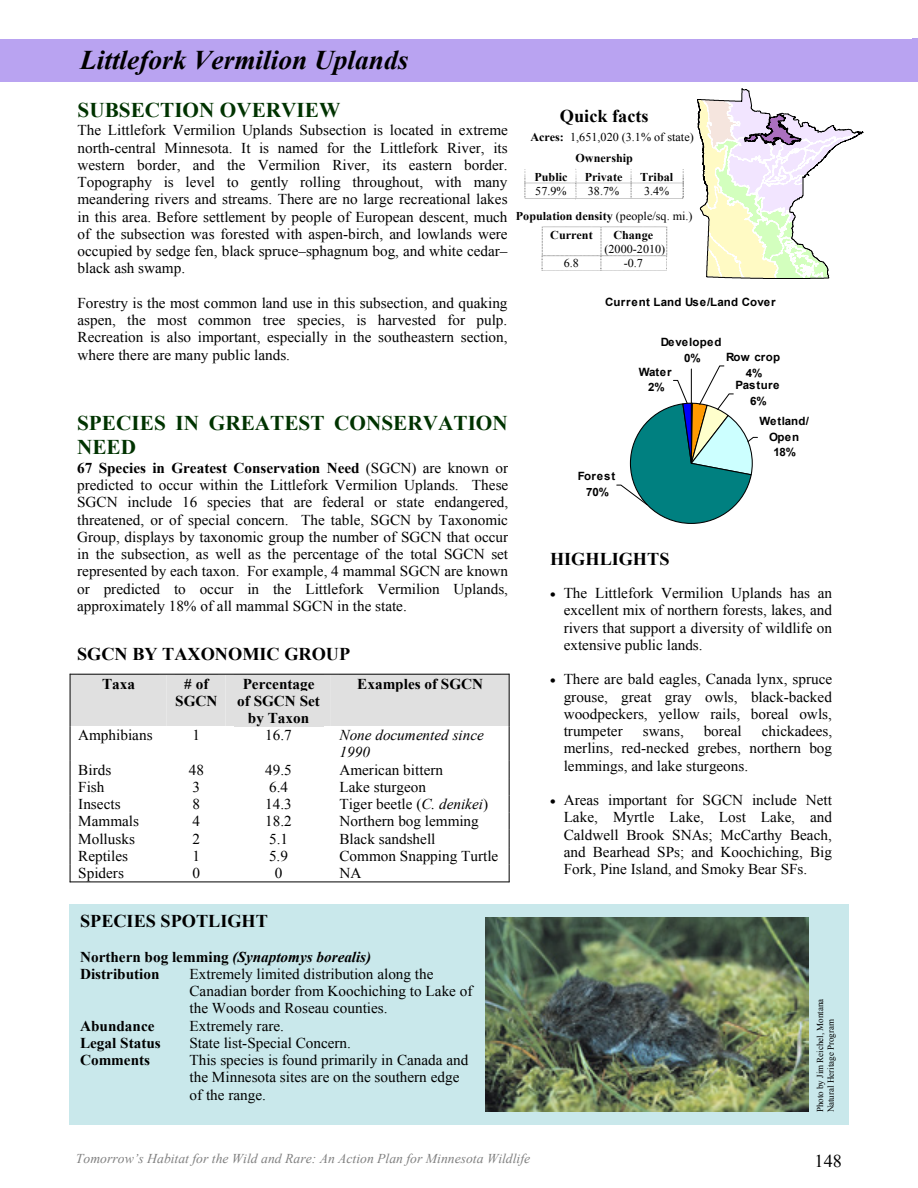
<style>
.page{position:relative;width:918px;height:1188px;background:#fff}
.page>*{position:absolute;margin:0;border:0;box-sizing:border-box;transform-origin:0 0}
.t1{font:italic 700 27px "Times New Roman";color:#000}
.t2{font:700 21px/24.2px "Times New Roman";color:#030}
.t3{font:700 18px "Times New Roman";color:#000}
.t4{font:18px "Times New Roman";color:#000}
.t5{font:15px/17.2px "Times New Roman";color:#000;text-align:justify}
.t6{font:700 15px/17.2px "Times New Roman";color:#000;text-align:center}
.t7{font:italic 15px/17.2px "Times New Roman";color:#000}
.t8{font:italic 13.5px "Times New Roman";color:#808080}
.t9{font:12px/20.1px "Times New Roman";letter-spacing:.005em;color:#000}
.t10{font:700 12px "Times New Roman";color:#000}
.t11{font:700 11.4px/15.6px "Arial";letter-spacing:.03em;color:#000;text-align:center}
.t12{font:700 11.4px/15.6px "Arial";letter-spacing:.01em;color:#000;text-align:center}
.t13{font:9.15px/10.8px "Times New Roman";color:#000}
.s1{font-weight:700}
.s2{font-style:italic}
</style>
<div class="page">
<svg style="left:617px;top:366px;width:141px;height:158px"></svg>
<img style="left:525px;top:168px;width:158px;height:31px">
<img style="left:541px;top:227px;width:126px;height:44px">
<div style="left:69px;top:904px;width:780px;height:221px;background:#c9e8eb"></div>
<div style="left:0;top:39px;width:918px;height:43px;background:#b9a3f1"></div>
<div style="left:70px;top:674px;width:440px;height:52px;background:#e0e0e0"></div>
<hr style="left:70px;top:675px;width:1px;height:51px;background:#000">
<hr style="left:509px;top:675px;width:1px;height:51px;background:#000">
<hr style="left:70px;top:726px;width:1px;height:35px;background:#000">
<hr style="left:509px;top:726px;width:1px;height:35px;background:#000">
<svg style="left:70px;top:761px;width:1px;height:121px"></svg>
<hr style="left:70px;top:882px;width:439px;height:1px;background:#000">
<svg style="left:509px;top:761px;width:1px;height:122px"></svg>
<img style="left:485px;top:918px;width:323px;height:193px">
<svg style="left:697px;top:88px;width:167px;height:191px"></svg>
<h1 class="t1" style="left:80px;top:42px;width:330px">Littlefork Vermilion Uplands</h1>
<h2 class="t2" style="left:78px;top:97px;width:264px">SUBSECTION OVERVIEW</h2>
<p class="t5" style="left:78px;top:122px;width:432px">The Littlefork Vermilion Uplands Subsection is located in extreme north-central Minnesota. It is named for the Littlefork River, its western border, and the Vermilion River, its eastern border.<br>Topography is level to gently rolling throughout, with many meandering rivers and streams. There are no large recreational lakes in this area. Before settlement by people of European descent, much of the subsection was forested with aspen-birch, and lowlands were occupied by sedge fen, black spruce–sphagnum bog, and white cedar– black ash swamp.</p>
<p class="t5" style="left:78px;top:294px;width:432px">Forestry is the most common land use in this subsection, and quaking aspen, the most common tree species, is harvested for pulp.<br>Recreation is also important, especially in the southeastern section, where there are many public lands.</p>
<p class="t3" style="left:560px;top:104px;width:90px">Quick facts</p>
<p class="t9" style="left:575px;top:127px;width:120px;text-indent:-45px"><span class="s1">Acres:</span> 1,651,020 (3.1% of state)<br><span class="s1">Ownership</span></p>
<p class="t10" style="left:535px;top:168px;width:35px">Public</p>
<p class="t10" style="left:585px;top:168px;width:39px">Private</p>
<p class="t10" style="left:640px;top:168px;width:35px">Tribal</p>
<p class="t9" style="left:535px;top:181px;width:33px">57.9%</p>
<p class="t9" style="left:588px;top:181px;width:33px">38.7%</p>
<p class="t9" style="left:516px;top:178px;width:178px;line-height:24.9px;text-indent:128px">3.4%<br><span class="s1">Population density</span> (people/sq. mi.)</p>
<p class="t10" style="left:550px;top:227px;width:44px">Current</p>
<p class="t10" style="left:613px;top:227px;width:41px">Change</p>
<p class="t9" style="left:604px;top:238px;width:62px">(2000-2010)</p>
<p class="t9" style="left:564px;top:253px;width:17px">6.8</p>
<p class="t9" style="left:624px;top:253px;width:21px">-0.7</p>
<p class="t11" style="left:605px;top:295px;width:172px">Current Land Use/Land Cover</p>
<p class="t11" style="left:661px;top:335px;width:62px">Developed<br>0%</p>
<p class="t11" style="left:639px;top:364px;width:34px">Water<br>2%</p>
<p class="t11" style="left:726px;top:350px;width:56px">Row crop<br>4%</p>
<p class="t11" style="left:735px;top:378px;width:46px">Pasture<br>6%</p>
<p class="t12" style="left:760px;top:414px;width:51px">Wetland/<br>Open<br>18%</p>
<h2 class="t2" style="left:77px;top:411px;width:432px">SPECIES IN GREATEST CONSERVATION<br>NEED</h2>
<p class="t5" style="left:77px;top:459px;width:433px"><span class="s1">67 Species in Greatest Conservation Need</span> (SGCN) are known or predicted to occur within the Littlefork Vermilion Uplands. These SGCN include 16 species that are federal or state endangered, threatened, or of special concern. The table, SGCN by Taxonomic Group, displays by taxonomic group the number of SGCN that occur in the subsection, as well as the percentage of the total SGCN set represented by each taxon. For example, 4 mammal SGCN are known or predicted to occur in the Littlefork Vermilion Uplands, approximately 18% of all mammal SGCN in the state.</p>
<p class="t3" style="left:77px;top:642px;width:274px">SGCN BY TAXONOMIC GROUP</p>
<p class="t11" style="left:578px;top:469px;width:39px">Forest<br>70%</p>
<p class="t3" style="left:550px;top:546px;width:121px">HIGHLIGHTS</p>
<p class="t5" style="left:564px;top:584px;width:270px;text-indent:-14px">• The Littlefork Vermilion Uplands has an excellent mix of northern forests, lakes, and rivers that support a diversity of wildlife on extensive public lands.</p>
<p class="t5" style="left:564px;top:670px;width:270px;text-indent:-14px">• There are bald eagles, Canada lynx, spruce grouse, great gray owls, black-backed woodpeckers, yellow rails, boreal owls, trumpeter</p>
<p class="t6" style="left:102px;top:674px;width:34px">Taxa</p>
<p class="t6" style="left:175px;top:674px;width:44px"># of<br>SGCN</p>
<p class="t6" style="left:237px;top:674px;width:84px">Percentage of SGCN Set by Taxon</p>
<p class="t6" style="left:357px;top:674px;width:127px">Examples of SGCN</p>
<p class="t5" style="left:78px;top:726px;width:76px">Amphibians</p>
<p class="t5" style="left:193px;top:726px;width:9px">1</p>
<p class="t5" style="left:265px;top:726px;width:28px">16.7</p>
<p class="t7" style="left:340px;top:726px;width:146px">None documented since<br>1990</p>
<p class="t5" style="left:78px;top:761px;width:35px">Birds</p>
<p class="t5" style="left:189px;top:761px;width:17px">48</p>
<p class="t5" style="left:265px;top:761px;width:28px">49.5</p>
<p class="t5" style="left:340px;top:761px;width:105px">American bittern</p>
<p class="t5" style="left:78px;top:778px;width:28px">Fish</p>
<p class="t5" style="left:193px;top:778px;width:9px">3</p>
<p class="t5" style="left:269px;top:778px;width:20px">6.4</p>
<p class="t5" style="left:340px;top:778px;width:88px">Lake sturgeon</p>
<p class="t5" style="left:78px;top:795px;width:44px">Insects</p>
<p class="t5" style="left:193px;top:795px;width:9px">8</p>
<p class="t5" style="left:265px;top:795px;width:28px">14.3</p>
<p class="t5" style="left:339px;top:795px;width:150px">Tiger beetle (<span class="s2">C. denikei</span>)</p>
<p class="t5" style="left:78px;top:812px;width:62px">Mammals</p>
<p class="t5" style="left:193px;top:812px;width:9px">4</p>
<p class="t5" style="left:265px;top:812px;width:28px">18.2</p>
<p class="t5" style="left:340px;top:812px;width:141px">Northern bog lemming</p>
<p class="t5" style="left:78px;top:830px;width:58px">Mollusks</p>
<p class="t5" style="left:193px;top:830px;width:9px">2</p>
<p class="t5" style="left:269px;top:830px;width:20px">5.1</p>
<p class="t5" style="left:339px;top:830px;width:97px">Black sandshell</p>
<p class="t5" style="left:78px;top:847px;width:51px">Reptiles</p>
<p class="t5" style="left:192px;top:847px;width:9px">1</p>
<p class="t5" style="left:269px;top:847px;width:21px">5.9</p>
<p class="t5" style="left:339px;top:847px;width:160px">Common Snapping Turtle</p>
<p class="t5" style="left:78px;top:864px;width:47px">Spiders</p>
<p class="t5" style="left:193px;top:864px;width:9px">0</p>
<p class="t5" style="left:275px;top:864px;width:9px">0</p>
<p class="t5" style="left:340px;top:864px;width:24px">NA</p>
<p class="t5" style="left:564px;top:722px;width:270px;text-indent:198px">chickadees, merlins, red-necked grebes, northern bog lemmings, and lake sturgeons.</p>
<p class="t5" style="left:564px;top:791px;width:270px;text-indent:-14px">• Areas important for SGCN include Nett Lake, Myrtle Lake, Lost Lake, and Caldwell Brook SNAs; McCarthy Beach, and Bearhead SPs; and Koochiching, Big Fork, Pine Island, and Smoky Bear SFs.</p>
<p class="t5" style="left:643px;top:722px;width:42px">swans,</p>
<p class="t5" style="left:704px;top:722px;width:40px">boreal</p>
<p class="t3" style="left:80px;top:908px;width:189px">SPECIES SPOTLIGHT</p>
<p class="t6" style="left:80px;top:948px;width:293px;text-align:left">Northern bog lemming <span class="s2">(Synaptomys borealis)<br></span>Distribution</p>
<p class="t5" style="left:190px;top:965px;width:284px;text-align:left">Extremely limited distribution along the<br>Canadian border from Koochiching to Lake of the Woods and Roseau counties.</p>
<p class="t6" style="left:80px;top:1017px;width:76px">Abundance</p>
<p class="t5" style="left:190px;top:1017px;width:96px">Extremely rare.</p>
<p class="t6" style="left:80px;top:1034px;width:82px">Legal Status</p>
<p class="t5" style="left:190px;top:1034px;width:163px">State list-Special Concern.</p>
<p class="t6" style="left:80px;top:1051px;width:72px">Comments</p>
<p class="t5" style="left:190px;top:1051px;width:280px;text-align:left">This species is found primarily in Canada and the Minnesota sites are on the southern edge of the range.</p>
<p class="t13" style="left:815px;top:1112px;width:115px;rotate:-90deg">Photo by Jim Reichel, Montana<br>Natural Heritage Program</p>
<p class="t8" style="left:76px;top:1149px;width:456px">Tomorrow’s Habitat for the Wild and Rare: An Action Plan for Minnesota Wildlife</p>
<p class="t4" style="left:815px;top:1149px;width:29px">148</p>
</div>
